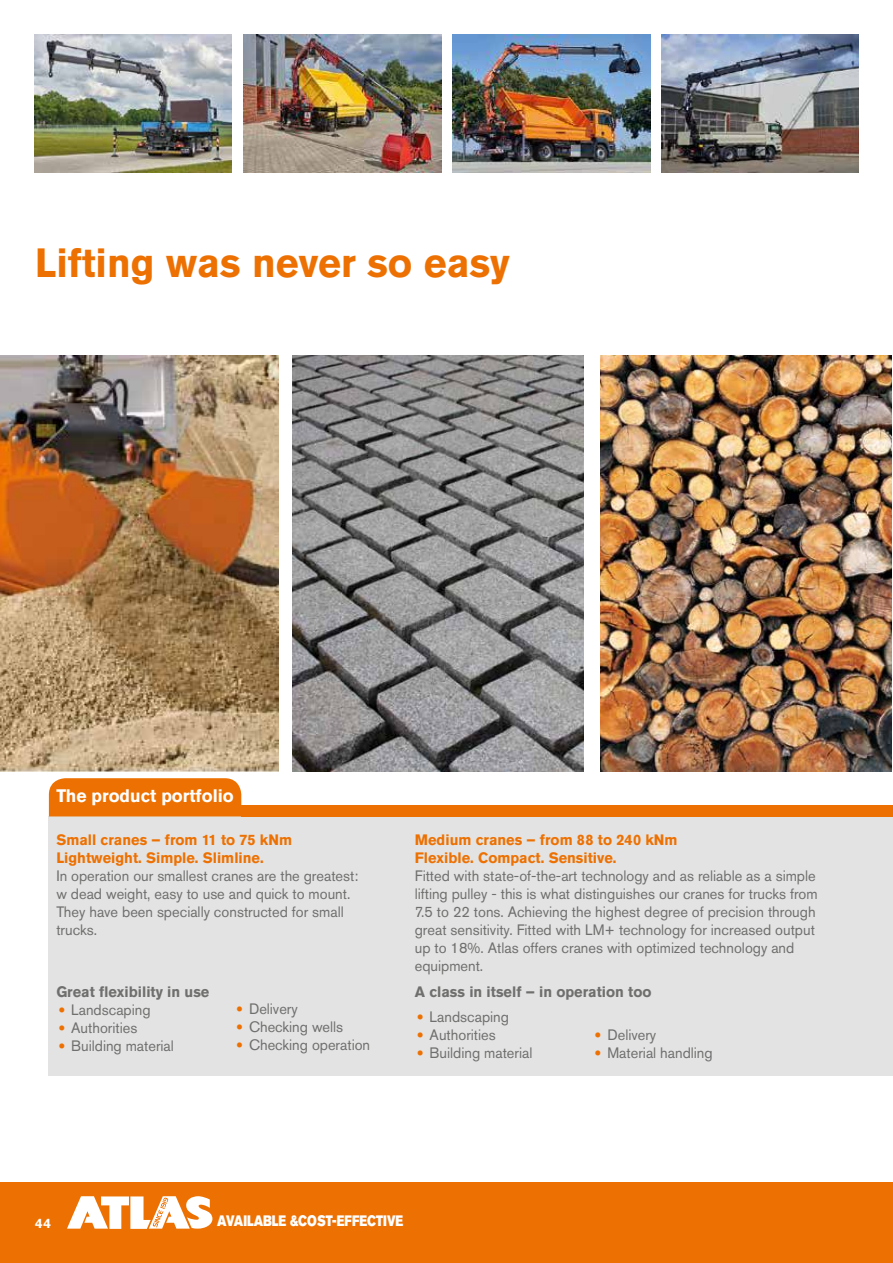
<style>
.page{position:relative;width:893px;height:1263px;background:#fff}
.page>*{position:absolute;margin:0;border:0;box-sizing:border-box;transform-origin:0 0}
.t1{font:700 40.5px "Akzidenz Grotesk Pro";color:#ed7102}
.t2{font:700 18px "Akzidenz Grotesk Pro";color:#fff}
.t3{font:15px/18px "Akzidenz Grotesk Pro";color:#6f6f6e}
.t4{font:700 15px/18px "Akzidenz Grotesk Pro";color:#ed7102}
.t5{font:700 15px "Akzidenz Grotesk Pro";color:#6f6f6e}
.t6{font:15px "Akzidenz Grotesk BQ Super";color:#fff;scale:.8 1}
.t7{font:700 13.5px "Akzidenz Grotesk Pro";color:#fff}
.s1{font-family:"Futura";font-weight:800;font-size:13.5px;color:#ed7102}
</style>
<div class="page">
<div style="left:49px;top:816px;width:844px;height:260px;background:#e3e3e3"></div>
<img style="left:34px;top:34px;width:198px;height:138px">
<img style="left:452px;top:34px;width:198px;height:138px">
<img style="left:243px;top:34px;width:198px;height:138px">
<img style="left:661px;top:34px;width:198px;height:138px">
<img style="left:0;top:355px;width:279px;height:417px">
<img style="left:292px;top:355px;width:292px;height:417px">
<img style="left:601px;top:355px;width:291px;height:417px">
<div style="left:49px;top:778px;width:192px;height:38px;background:#ed7102"></div>
<div style="left:241px;top:805px;width:652px;height:11px;background:#ed7102"></div>
<div style="left:0;top:1182px;width:893px;height:81px;background:#ed7102"></div>
<svg style="left:67px;top:1196px;width:145px;height:33px"></svg>
<h1 class="t1" style="left:35px;top:237px;width:476px">Lifting was never so easy</h1>
<p class="t2" style="left:56px;top:784px;width:179px">The product portfolio</p>
<p class="t4" style="left:56px;top:830px;width:237px">Small cranes – from 11 to 75 kNm<br>Lightweight. Simple. Slimline.</p>
<p class="t3" style="left:56px;top:866px;width:303px">In operation our smallest cranes are the greatest: w dead weight, easy to use and quick to mount.<br>They have been specially constructed for small trucks.</p>
<p class="t5" style="left:56px;top:982px;width:155px">Great flexibility in use</p>
<p class="t3" style="left:56px;top:1000px;width:96px"><span class="s1">•</span> Landscaping</p>
<p class="t3" style="left:56px;top:1018px;width:82px"><span class="s1">•</span> Authorities</p>
<p class="t3" style="left:56px;top:1036px;width:119px"><span class="s1">•</span> Building material</p>
<p class="t3" style="left:234px;top:1000px;width:65px"><span class="s1">•</span> Delivery</p>
<p class="t3" style="left:234px;top:1018px;width:111px"><span class="s1">•</span> Checking wells</p>
<p class="t3" style="left:234px;top:1036px;width:138px"><span class="s1">•</span> Checking operation</p>
<p class="t4" style="left:415px;top:830px;width:264px">Medium cranes – from 88 to 240 kNm<br>Flexible. Compact. Sensitive.</p>
<p class="t3" style="left:415px;top:866px;width:404px">Fitted with state-of-the-art technology and as reliable as a simple lifting pulley - this is what distinguishes our cranes for trucks from 7.5 to 22 tons. Achieving the highest degree of precision through great sensitivity. Fitted with LM+ technology for increased output up to 18%. Atlas offers cranes with optimized technology and equipment.</p>
<p class="t5" style="left:415px;top:982px;width:238px">A class in itself – in operation too</p>
<p class="t3" style="left:415px;top:1008px;width:96px"><span class="s1">•</span> Landscaping</p>
<p class="t3" style="left:415px;top:1026px;width:82px"><span class="s1">•</span> Authorities</p>
<p class="t3" style="left:415px;top:1044px;width:119px"><span class="s1">•</span> Building material</p>
<p class="t3" style="left:593px;top:1026px;width:65px"><span class="s1">•</span> Delivery</p>
<p class="t3" style="left:593px;top:1044px;width:122px"><span class="s1">•</span> Material handling</p>
<p class="t7" style="left:35px;top:1214px;width:17px">44</p>
<p class="t6" style="left:217px;top:1212px;width:234px">AVAILABLE &amp;COST-EFFECTIVE</p>
</div>
